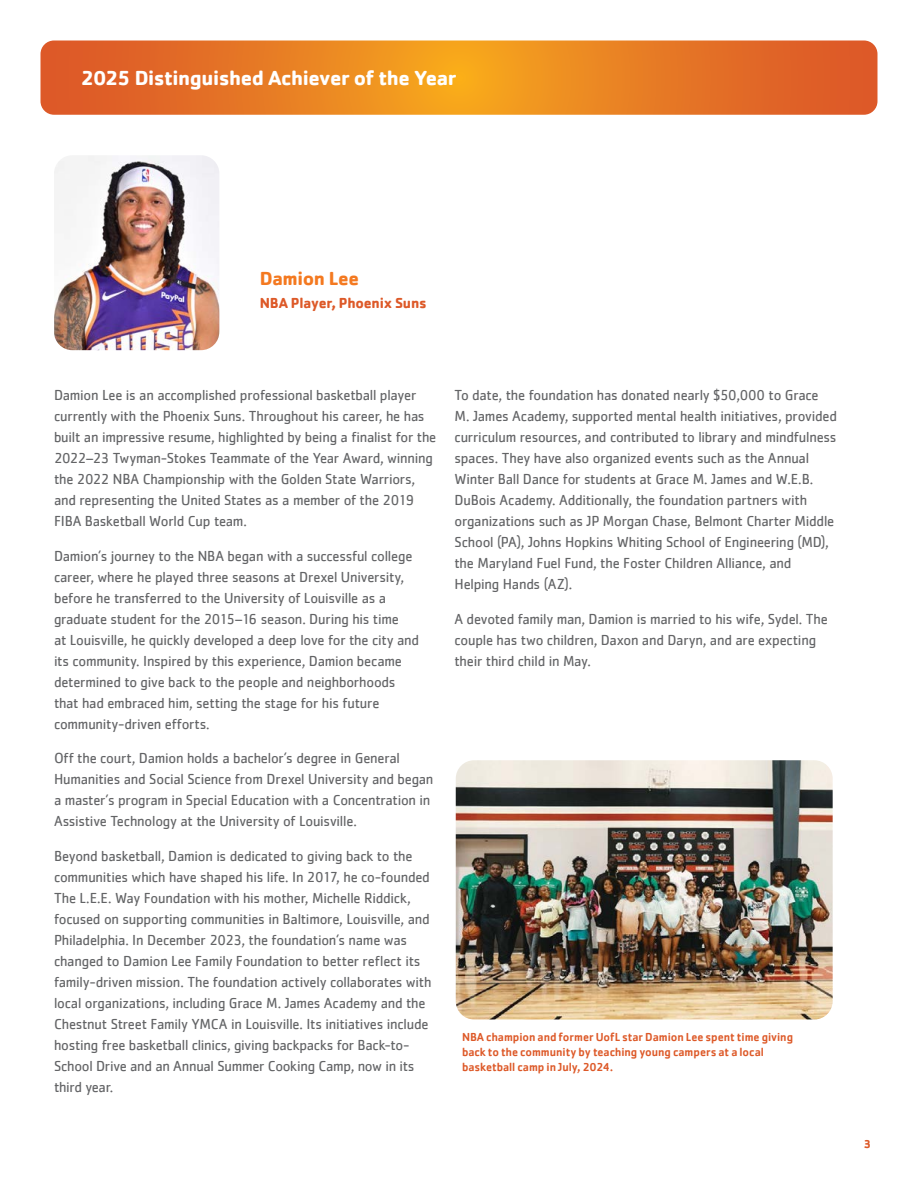
<style>
.page{position:relative;width:918px;height:1188px;background:#fff}
.page>*{position:absolute;margin:0;border:0;box-sizing:border-box;transform-origin:0 0}
.t1{font:700 21px "Cachet";letter-spacing:-.02em;color:#fff}
.t2{font:700 19.5px "Cachet";letter-spacing:-.02em;color:#f47920}
.t3{font:15px/21px "Cachet";letter-spacing:-.015em;color:#636466}
.t4{font:700 15px "Cachet";letter-spacing:-.01em;color:#dd5928}
.t5{font:500 12px/15px "Cachet";letter-spacing:-.005em;color:#dd5928}
.t6{font:700 12px "Cachet";color:#dd5928}
</style>
<div class="page">
<svg style="left:40px;top:40px;width:838px;height:75px;background:#e77c26"></svg>
<img style="left:54px;top:155px;width:165px;height:195px">
<img style="left:456px;top:760px;width:377px;height:260px">
<h1 class="t1" style="left:81px;top:64px;width:377px">2025 Distinguished Achiever of the Year</h1>
<h2 class="t2" style="left:260px;top:265px;width:101px">Damion Lee</h2>
<p class="t4" style="left:260px;top:293px;width:168px">NBA Player, Phoenix Suns</p>
<p class="t3" style="left:54px;top:385px;width:384px">Damion Lee is an accomplished professional basketball player currently with the Phoenix Suns. Throughout his career, he has built an impressive resume, highlighted by being a finalist for the 2022–23 Twyman-Stokes Teammate of the Year Award, winning the 2022 NBA Championship with the Golden State Warriors, and representing the United States as a member of the 2019<br>FIBA Basketball World Cup team.</p>
<p class="t3" style="left:54px;top:545px;width:367px">Damion’s journey to the NBA began with a successful college career, where he played three seasons at Drexel University, before he transferred to the University of Louisville as a graduate student for the 2015–16 season. During his time<br>at Louisville, he quickly developed a deep love for the city and its community. Inspired by this experience, Damion became determined to give back to the people and neighborhoods that had embraced him, setting the stage for his future community-driven efforts.</p>
<p class="t3" style="left:54px;top:748px;width:381px">Off the court, Damion holds a bachelor’s degree in General Humanities and Social Science from Drexel University and began a master’s program in Special Education with a Concentration in Assistive Technology at the University of Louisville.</p>
<p class="t3" style="left:54px;top:845px;width:379px">Beyond basketball, Damion is dedicated to giving back to the communities which have shaped his life. In 2017, he co-founded The L.E.E. Way Foundation with his mother, Michelle Riddick, focused on supporting communities in Baltimore, Louisville, and Philadelphia. In December 2023, the foundation’s name was changed to Damion Lee Family Foundation to better reflect its family-driven mission. The foundation actively collaborates with local organizations, including Grace M. James Academy and the Chestnut Street Family YMCA in Louisville. Its initiatives include hosting free basketball clinics, giving backpacks for Back-to-School Drive and an Annual Summer Cooking Camp, now in its third year.</p>
<p class="t3" style="left:454px;top:385px;width:384px">To date, the foundation has donated nearly $50,000 to Grace M. James Academy, supported mental health initiatives, provided curriculum resources, and contributed to library and mindfulness spaces. They have also organized events such as the Annual Winter Ball Dance for students at Grace M. James and W.E.B.<br>DuBois Academy. Additionally, the foundation partners with organizations such as JP Morgan Chase, Belmont Charter Middle School (PA), Johns Hopkins Whiting School of Engineering (MD), the Maryland Fuel Fund, the Foster Children Alliance, and Helping Hands (AZ).</p>
<p class="t3" style="left:454px;top:608px;width:375px">A devoted family man, Damion is married to his wife, Sydel. The couple has two children, Daxon and Daryn, and are expecting their third child in May.</p>
<p class="t5" style="left:462px;top:1030px;width:333px">NBA champion and former UofL star Damion Lee spent time giving back to the community by teaching young campers at a local basketball camp in July, 2024.</p>
<p class="t6" style="left:864px;top:1136px;width:9px">3</p>
</div>
